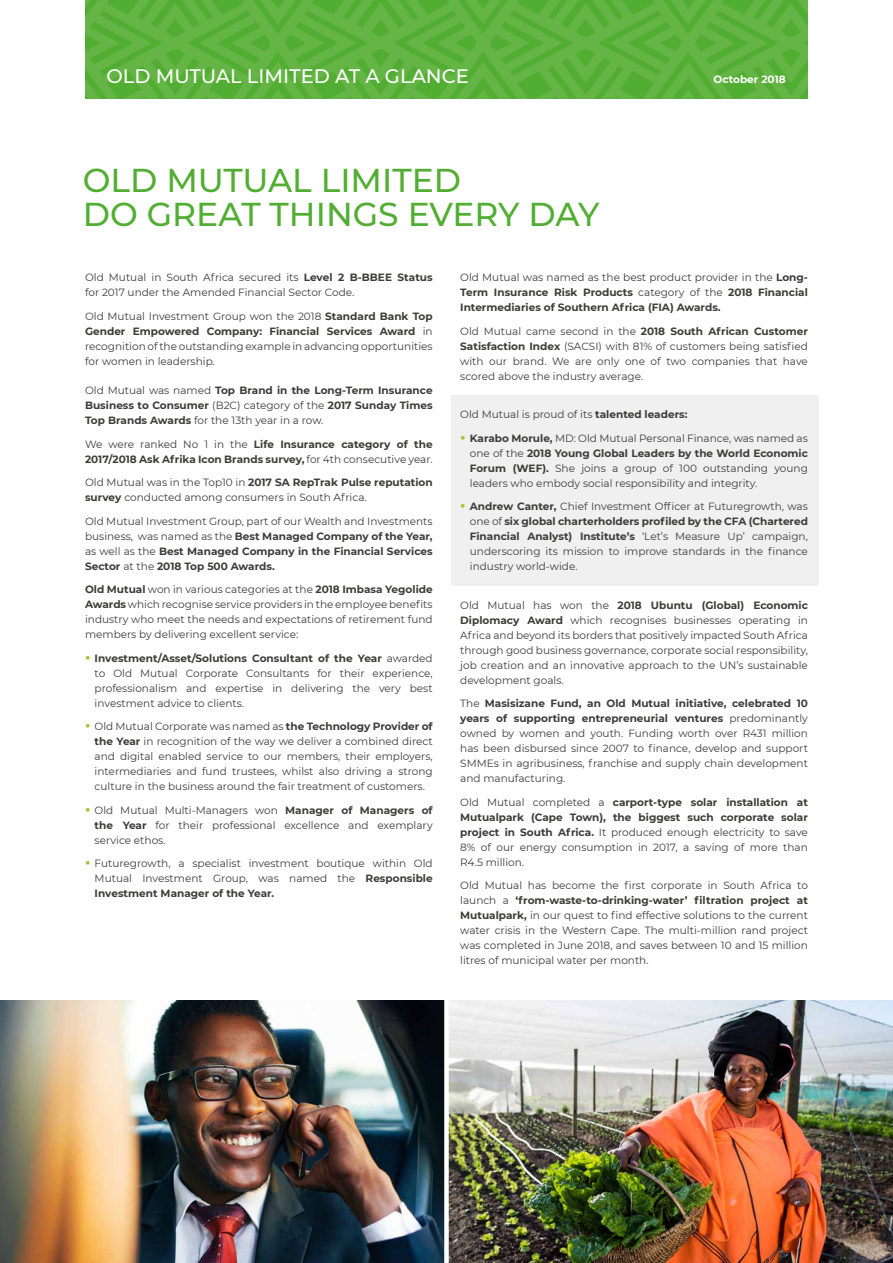
<style>
.page{position:relative;width:893px;height:1263px;background:#fff}
.page>*{position:absolute;margin:0;border:0;box-sizing:border-box;transform-origin:0 0}
.t1{font:500 33px/34.5px "Montserrat";color:#52ae32}
.t2{font:500 19.5px "Montserrat";color:#fff}
.t3{font:10.5px/15px "Montserrat";color:#3c3c3b;text-align:justify}
.t4{font:700 10.5px/15px "Montserrat";color:#3c3c3b;text-align:justify}
.t5{font:700 10.5px "Montserrat";color:#fff}
.s1{font-weight:700}
.s2{font-weight:400}
.s3{font-weight:700;font-size:15px;color:#a2c73a}
</style>
<div class="page">
<div style="left:451px;top:395px;width:368px;height:191px;background:#f0f0f0"></div>
<img style="left:0;top:1000px;width:893px;height:263px">
<svg style="left:85px;top:0;width:722px;height:99px;background:#5db23e"></svg>
<div style="left:444px;top:984px;width:5px;height:279px;background:#fff"></div>
<h2 class="t2" style="left:106px;top:62px;width:364px">OLD MUTUAL LIMITED AT A GLANCE</h2>
<p class="t5" style="left:714px;top:71px;width:74px">October 2018</p>
<h1 class="t1" style="left:83px;top:162px;width:518px">OLD MUTUAL LIMITED<br>DO GREAT THINGS EVERY DAY</h1>
<p class="t3" style="left:85px;top:270px;width:349px">Old Mutual in South Africa secured its <span class="s1">Level 2 B-BBEE Status </span>for 2017 under the Amended Financial Sector Code.</p>
<p class="t3" style="left:85px;top:308px;width:349px">Old Mutual Investment Group won the 2018 <span class="s1">Standard Bank Top Gender Empowered Company: Financial Services Award</span> in recognition of the outstanding example in advancing opportunities for women in leadership.</p>
<p class="t4" style="left:85px;top:382px;width:349px"><span class="s2">Old Mutual was named</span> Top Brand in the Long-Term Insurance Business to Consumer <span class="s2">(B2C) category of the</span> 2017 Sunday Times Top Brands Awards <span class="s2">for the 13th year in a row.</span></p>
<p class="t4" style="left:85px;top:436px;width:349px"><span class="s2">We were ranked No 1 in the</span> Life Insurance category of the<br>2017/2018 Ask Afrika Icon Brands survey, <span class="s2">for 4th consecutive year.</span></p>
<p class="t3" style="left:85px;top:474px;width:349px">Old Mutual was in the Top10 in <span class="s1">2017 SA RepTrak Pulse reputation survey</span> conducted among consumers in South Africa.</p>
<p class="t3" style="left:85px;top:513px;width:349px">Old Mutual Investment Group, part of our Wealth and Investments business, was named as the <span class="s1">Best Managed Company of the Year, </span>as well as the <span class="s1">Best Managed Company in the Financial Services Sector</span> at the <span class="s1">2018 Top 500 Awards.</span></p>
<p class="t3" style="left:85px;top:581px;width:349px"><span class="s1">Old Mutual</span> won in various categories at the <span class="s1">2018 Imbasa Yegolide Awards</span> which recognise service providers in the employee benefits industry who meet the needs and expectations of retirement fund members by delivering excellent service:</p>
<p class="t3" style="left:95px;top:650px;width:340px;text-indent:-10px"><span class="s3">•</span> <span class="s1">Investment/Asset/Solutions Consultant of the Year</span> awarded to Old Mutual Corporate Consultants for their experience, professionalism and expertise in delivering the very best investment advice to clients.</p>
<p class="t3" style="left:95px;top:718px;width:340px;text-indent:-10px"><span class="s3">•</span> Old Mutual Corporate was named as <span class="s1">the Technology Provider of the Year</span> in recognition of the way we deliver a combined direct and digital enabled service to our members, their employers, intermediaries and fund trustees, whilst also driving a strong culture in the business around the fair treatment of customers.</p>
<p class="t3" style="left:95px;top:802px;width:340px;text-indent:-10px"><span class="s3">•</span> Old Mutual Multi-Managers won <span class="s1">Manager of Managers of the Year</span> for their professional excellence and exemplary service ethos.</p>
<p class="t3" style="left:95px;top:855px;width:340px;text-indent:-10px"><span class="s3">•</span> Futuregrowth, a specialist investment boutique within Old Mutual Investment Group, was named the <span class="s1">Responsible Investment Manager of the Year.</span></p>
<p class="t4" style="left:460px;top:269px;width:349px"><span class="s2">Old Mutual was named as the best product provider in the</span> Long-Term Insurance Risk Products <span class="s2">category of the</span> 2018 Financial Intermediaries of Southern Africa (FIA) Awards.</p>
<p class="t3" style="left:460px;top:323px;width:349px">Old Mutual came second in the <span class="s1">2018 South African Customer Satisfaction Index</span> (SACSI) with 81% of customers being satisfied with our brand. We are only one of two companies that have scored above the industry average.</p>
<p class="t3" style="left:460px;top:407px;width:229px">Old Mutual is proud of its <span class="s1">talented leaders:</span></p>
<p class="t3" style="left:470px;top:430px;width:340px;text-indent:-10px"><span class="s3">•</span> <span class="s1">Karabo Morule,</span> MD: Old Mutual Personal Finance, was named as one of the <span class="s1">2018 Young Global Leaders by the World Economic Forum (WEF).</span> She joins a group of 100 outstanding young leaders who embody social responsibility and integrity.</p>
<p class="t3" style="left:470px;top:499px;width:340px;text-indent:-10px"><span class="s3">•</span> <span class="s1">Andrew Canter,</span> Chief Investment Officer at Futuregrowth, was one of <span class="s1">six global charterholders profiled by the CFA (Chartered Financial Analyst) Institute’s</span> ‘Let’s Measure Up’ campaign, underscoring its mission to improve standards in the finance industry world-wide.</p>
<p class="t3" style="left:460px;top:597px;width:349px">Old Mutual has won the <span class="s1">2018 Ubuntu (Global) Economic Diplomacy Award</span> which recognises businesses operating in Africa and beyond its borders that positively impacted South Africa through good business governance, corporate social responsibility, job creation and an innovative approach to the UN’s sustainable development goals.</p>
<p class="t3" style="left:460px;top:696px;width:349px">The <span class="s1">Masisizane Fund, an Old Mutual initiative, celebrated 10 years of supporting entrepreneurial ventures</span> predominantly owned by women and youth. Funding worth over R431 million has been disbursed since 2007 to finance, develop and support SMMEs in agribusiness, franchise and supply chain development and manufacturing.</p>
<p class="t3" style="left:460px;top:794px;width:349px">Old Mutual completed a <span class="s1">carport-type solar installation at Mutualpark (Cape Town), the biggest such corporate solar project in South Africa.</span> It produced enough electricity to save 8% of our energy consumption in 2017, a saving of more than R4.5 million.</p>
<p class="t3" style="left:460px;top:878px;width:349px">Old Mutual has become the first corporate in South Africa to launch a <span class="s1">‘from-waste-to-drinking-water’ filtration project at Mutualpark,</span> in our quest to find effective solutions to the current water crisis in the Western Cape. The multi-million rand project was completed in June 2018, and saves between 10 and 15 million litres of municipal water per month.</p>
</div>
